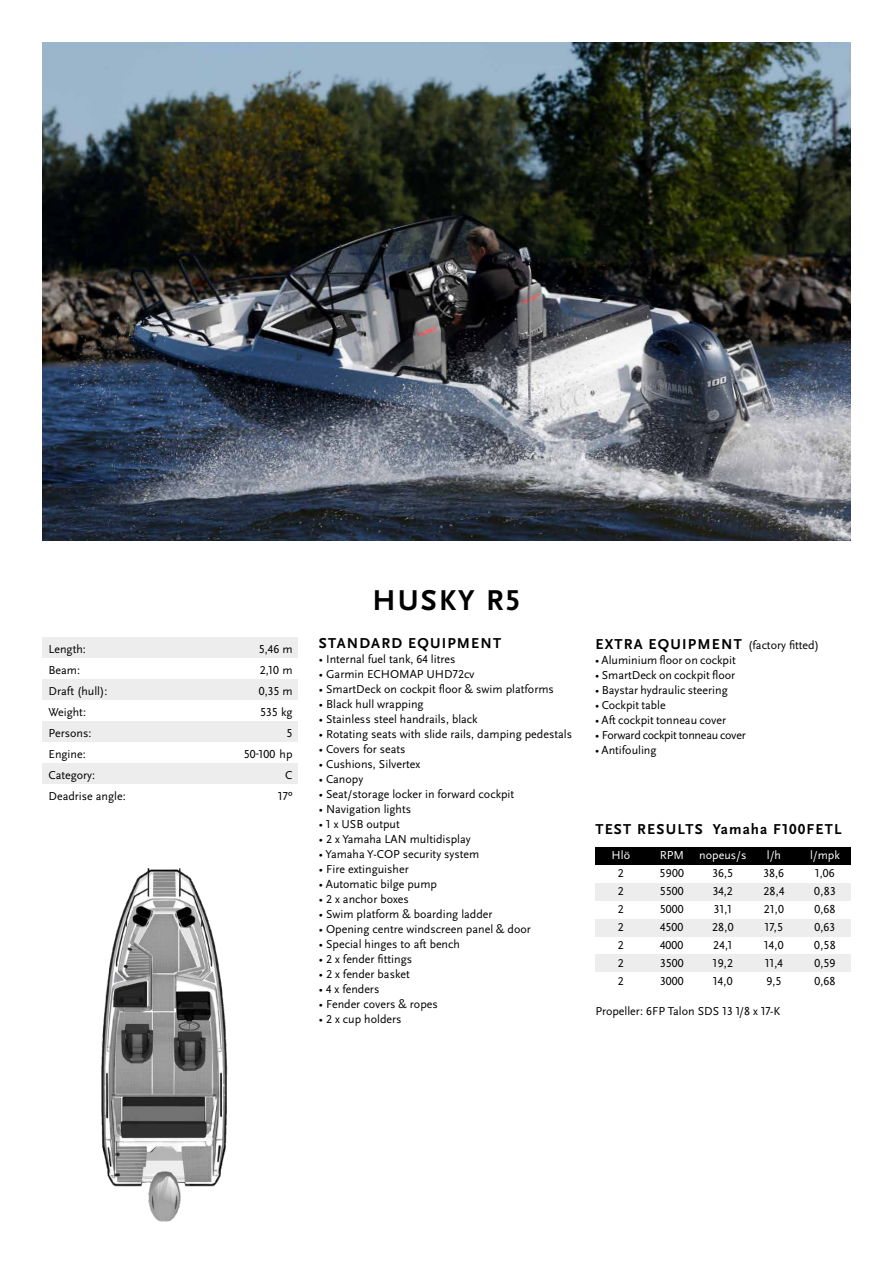
<style>
.page{position:relative;width:893px;height:1263px;background:#fff}
.page>*{position:absolute;margin:0;border:0;box-sizing:border-box;transform-origin:0 0}
.t1{font:700 30px "Scala Sans OT";letter-spacing:.07em;color:#000}
.t2{font:700 15px "Scala Sans OT";letter-spacing:.08em;color:#000}
.t3{font:12px/18px "Scala Sans OT";color:#000;text-align:justify}
.t4{font:12px/18px "Scala Sans OT";letter-spacing:.02em;color:#000}
.t5{font:12px "Scala Sans OT";letter-spacing:-.02em;color:#000}
.t6{font:12px "Scala Sans OT";color:#fff}
.s1{font-weight:700;font-size:15px}
</style>
<div class="page">
<div style="left:43px;top:762px;width:255px;height:21px;background:#ededed"></div>
<div style="left:43px;top:721px;width:255px;height:21px;background:#ededed"></div>
<div style="left:43px;top:679px;width:255px;height:21px;background:#ededed"></div>
<div style="left:43px;top:637px;width:255px;height:21px;background:#ededed"></div>
<img style="left:101px;top:868px;width:127px;height:354px">
<img style="left:43px;top:43px;width:807px;height:497px">
<div style="left:595px;top:847px;width:255px;height:18px;background:#000"></div>
<div style="left:595px;top:954px;width:255px;height:18px;background:#ededed"></div>
<div style="left:595px;top:919px;width:255px;height:17px;background:#ededed"></div>
<div style="left:595px;top:883px;width:255px;height:18px;background:#ededed"></div>
<p class="t3" style="left:49px;top:640px;width:39px">Length:</p>
<p class="t3" style="left:259px;top:640px;width:35px">5,46 m</p>
<p class="t3" style="left:49px;top:661px;width:33px">Beam:</p>
<p class="t3" style="left:260px;top:661px;width:34px">2,10 m</p>
<p class="t3" style="left:49px;top:682px;width:60px">Draft (hull):</p>
<p class="t3" style="left:259px;top:682px;width:35px">0,35 m</p>
<p class="t3" style="left:49px;top:703px;width:39px">Weight:</p>
<p class="t3" style="left:260px;top:703px;width:34px">535 kg</p>
<p class="t3" style="left:49px;top:724px;width:44px">Persons:</p>
<p class="t3" style="left:287px;top:724px;width:7px">5</p>
<p class="t3" style="left:49px;top:745px;width:39px">Engine:</p>
<p class="t3" style="left:244px;top:745px;width:50px">50-100 hp</p>
<p class="t3" style="left:49px;top:766px;width:48px">Category:</p>
<p class="t3" style="left:285px;top:766px;width:9px">C</p>
<p class="t3" style="left:49px;top:787px;width:79px">Deadrise angle:</p>
<p class="t3" style="left:278px;top:787px;width:16px">17º</p>
<h1 class="t1" style="left:373px;top:583px;width:150px">HUSKY R5</h1>
<p class="t2" style="left:319px;top:635px;width:184px">STANDARD EQUIPMENT</p>
<p class="t3" style="left:319px;top:650px;width:138px">• Internal fuel tank, 64 litres</p>
<p class="t3" style="left:319px;top:665px;width:157px">• Garmin ECHOMAP UHD72cv</p>
<p class="t3" style="left:319px;top:680px;width:236px">• SmartDeck on cockpit floor &amp; swim platforms</p>
<p class="t3" style="left:319px;top:695px;width:106px">• Black hull wrapping</p>
<p class="t3" style="left:319px;top:710px;width:160px">• Stainless steel handrails, black</p>
<p class="t3" style="left:319px;top:725px;width:255px">• Rotating seats with slide rails, damping pedestals</p>
<p class="t3" style="left:319px;top:740px;width:88px">• Covers for seats</p>
<p class="t3" style="left:319px;top:755px;width:103px">• Cushions, Silvertex</p>
<p class="t3" style="left:319px;top:770px;width:46px">• Canopy</p>
<p class="t3" style="left:319px;top:785px;width:197px">• Seat/storage locker in forward cockpit</p>
<p class="t3" style="left:319px;top:800px;width:94px">• Navigation lights</p>
<p class="t3" style="left:319px;top:815px;width:82px">• 1 x USB output</p>
<p class="t3" style="left:319px;top:830px;width:153px">• 2 x Yamaha LAN multidisplay</p>
<p class="t3" style="left:319px;top:845px;width:162px">• Yamaha Y-COP security system</p>
<p class="t3" style="left:319px;top:860px;width:91px">• Fire extinguisher</p>
<p class="t3" style="left:319px;top:875px;width:120px">• Automatic bilge pump</p>
<p class="t3" style="left:319px;top:890px;width:91px">• 2 x anchor boxes</p>
<p class="t3" style="left:319px;top:905px;width:175px">• Swim platform &amp; boarding ladder</p>
<p class="t3" style="left:319px;top:920px;width:214px">• Opening centre windscreen panel &amp; door</p>
<p class="t3" style="left:319px;top:935px;width:142px">• Special hinges to aft bench</p>
<p class="t3" style="left:319px;top:950px;width:95px">• 2 x fender fittings</p>
<p class="t3" style="left:319px;top:965px;width:92px">• 2 x fender basket</p>
<p class="t3" style="left:319px;top:980px;width:62px">• 4 x fenders</p>
<p class="t3" style="left:319px;top:995px;width:120px">• Fender covers &amp; ropes</p>
<p class="t3" style="left:319px;top:1010px;width:84px">• 2 x cup holders</p>
<p class="t3" style="left:595px;top:636px;width:225px"><span class="s1">EXTRA EQUIPMENT</span> (factory fitted)</p>
<p class="t3" style="left:595px;top:651px;width:142px">• Aluminium floor on cockpit</p>
<p class="t3" style="left:595px;top:666px;width:141px">• SmartDeck on cockpit floor</p>
<p class="t3" style="left:595px;top:681px;width:134px">• Baystar hydraulic steering</p>
<p class="t3" style="left:595px;top:696px;width:72px">• Cockpit table</p>
<p class="t3" style="left:595px;top:711px;width:132px">• Aft cockpit tonneau cover</p>
<p class="t5" style="left:595px;top:729px;width:152px">• Forward cockpit tonneau cover</p>
<p class="t3" style="left:595px;top:741px;width:63px">• Antifouling</p>
<p class="t2" style="left:595px;top:821px;width:248px">TEST RESULTS Yamaha F100FETL</p>
<p class="t6" style="left:612px;top:849px;width:20px">Hlö</p>
<p class="t3" style="left:618px;top:864px;width:7px">2<br>2<br>2<br>2<br>2<br>2<br>2</p>
<p class="t6" style="left:660px;top:849px;width:26px">RPM</p>
<p class="t3" style="left:659px;top:864px;width:26px">5900<br>5500<br>5000<br>4500<br>4000<br>3500<br>3000</p>
<p class="t6" style="left:699px;top:849px;width:49px">nopeus/s</p>
<p class="t4" style="left:712px;top:864px;width:23px">36,5<br>34,2<br>31,1<br>28,0<br>24,1<br>19,2<br>14,0</p>
<p class="t6" style="left:767px;top:849px;width:16px">l/h</p>
<p class="t4" style="left:763px;top:864px;width:23px">38,6<br>28,4<br>21,0<br>17,5<br>14,0<br>11,4<br>9,5</p>
<p class="t3" style="left:595px;top:1002px;width:187px">Propeller: 6FP Talon SDS 13 1/8 x 17-K</p>
<p class="t6" style="left:810px;top:849px;width:31px">l/mpk</p>
<p class="t3" style="left:814px;top:864px;width:23px">1,06<br>0,83<br>0,68<br>0,63<br>0,58<br>0,59<br>0,68</p>
</div>
